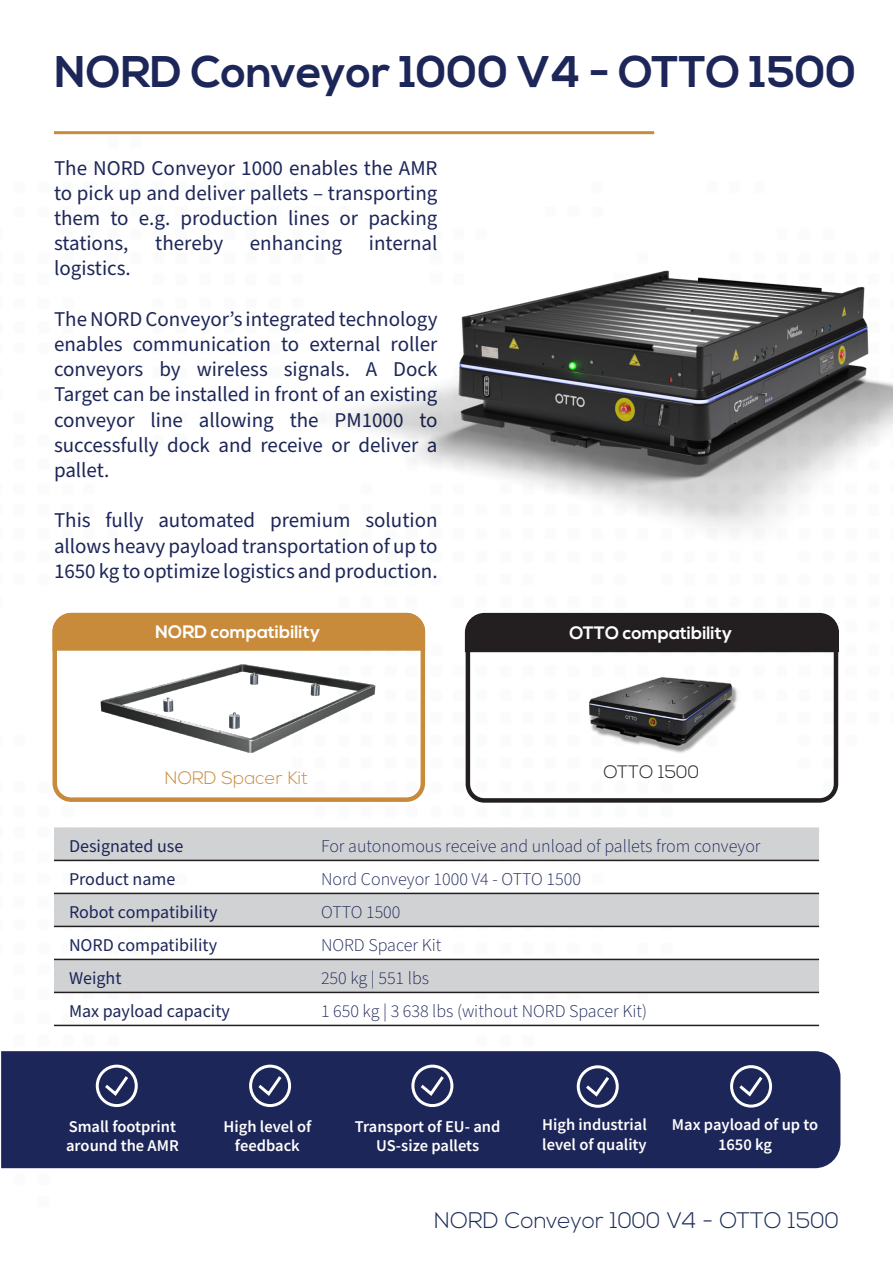
<style>
.page{position:relative;width:893px;height:1263px;background:#fff}
.page>*{position:absolute;margin:0;border:0;box-sizing:border-box;transform-origin:0 0}
.t1{font:700 44.25px "Nexa";color:#1d2658}
.t2{font:300 22.5px "Nexa";color:#1a2b56}
.t3{font:21px/25.2px "Source Sans Pro";color:#1d2658;text-align:justify}
.t4{font:300 18px "Source Sans Pro";color:#1d2658}
.t5{font:18px "Source Sans Pro";color:#1d2658}
.t6{font:700 18px "Nexa";color:#fff}
.t7{font:300 18px "Nexa";color:#c88b3c}
.t8{font:300 18px "Nexa";color:#231f20}
.t9{font:600 16.5px/19.8px "Source Sans Pro";color:#fff}
</style>
<div class="page">
<hr style="left:54px;top:131px;width:600px;height:3px;background:#c88b3c">
<div style="left:1px;top:1051px;width:839px;height:117px;background:#1d2658"></div>
<div style="left:96px;top:1065px;width:42px;height:42px;border:3px solid #fff;border-radius:50%"></div>
<div style="left:249px;top:1065px;width:42px;height:42px;border:3px solid #fff;border-radius:50%"></div>
<svg style="left:102px;top:1073px;width:29px;height:25px"></svg>
<svg style="left:255px;top:1073px;width:29px;height:25px"></svg>
<div style="left:411px;top:1065px;width:42px;height:42px;border:3px solid #fff;border-radius:50%"></div>
<svg style="left:417px;top:1073px;width:30px;height:25px"></svg>
<div style="left:577px;top:1065px;width:42px;height:43px;border:3px solid #fff;border-radius:50%"></div>
<svg style="left:583px;top:1073px;width:29px;height:26px"></svg>
<div style="left:730px;top:1065px;width:42px;height:42px;border:3px solid #fff;border-radius:50%"></div>
<svg style="left:736px;top:1073px;width:29px;height:26px"></svg>
<svg style="left:54px;top:827px;width:765px;height:165px;fill:#d1d2d4"></svg>
<hr style="left:54px;top:860px;width:765px;height:1px;background:#231f20">
<hr style="left:54px;top:893px;width:765px;height:1px;background:#231f20">
<hr style="left:54px;top:926px;width:765px;height:1px;background:#231f20">
<hr style="left:54px;top:959px;width:765px;height:1px;background:#231f20">
<hr style="left:54px;top:992px;width:765px;height:1px;background:#231f20">
<hr style="left:54px;top:1025px;width:765px;height:1px;background:#231f20">
<svg style="left:464px;top:612px;width:375px;height:41px;background:#373334"></svg>
<div style="left:466px;top:614px;width:372px;height:189px;border:4px solid #231f20;border-radius:16px"></div>
<img style="left:342px;top:270px;width:551px;height:264px">
<img style="left:52px;top:612px;width:373px;height:190px">
<img style="left:544px;top:612px;width:244px;height:234px">
<p class="t1" style="left:54px;top:46px;width:804px">NORD Conveyor 1000 V4 - OTTO 1500</p>
<p class="t3" style="left:54px;top:156px;width:385px">The NORD Conveyor 1000 enables the AMR to pick up and deliver pallets – transporting them to e.g. production lines or packing stations,</p>
<p class="t3" style="left:155px;top:231px;width:69px">thereby</p>
<p class="t3" style="left:250px;top:231px;width:94px">enhancing</p>
<p class="t3" style="left:369px;top:231px;width:70px">internal</p>
<p class="t3" style="left:54px;top:256px;width:78px">logistics.</p>
<p class="t3" style="left:54px;top:307px;width:385px">The NORD Conveyor’s integrated technology enables communication to external roller conveyors by wireless signals. A Dock Target can be installed in front of an existing conveyor line allowing the PM1000 to successfully dock and receive or deliver a pallet.</p>
<p class="t3" style="left:54px;top:508px;width:385px">This fully automated premium solution allows heavy payload transportation of up to 1650 kg to optimize logistics and production.</p>
<p class="t6" style="left:155px;top:621px;width:167px">NORD compatibility</p>
<p class="t7" style="left:165px;top:768px;width:145px">NORD Spacer Kit</p>
<p class="t6" style="left:569px;top:623px;width:164px">OTTO compatibility</p>
<p class="t8" style="left:603px;top:761px;width:97px">OTTO 1500</p>
<p class="t5" style="left:69px;top:834px;width:116px">Designated use</p>
<p class="t4" style="left:321px;top:834px;width:441px">For autonomous receive and unload of pallets from conveyor</p>
<p class="t5" style="left:69px;top:867px;width:108px">Product name</p>
<p class="t4" style="left:321px;top:867px;width:261px">Nord Conveyor 1000 V4 - OTTO 1500</p>
<p class="t5" style="left:69px;top:900px;width:150px">Robot compatibility</p>
<p class="t4" style="left:321px;top:900px;width:81px">OTTO 1500</p>
<p class="t5" style="left:69px;top:933px;width:150px">NORD compatibility</p>
<p class="t4" style="left:321px;top:933px;width:122px">NORD Spacer Kit</p>
<p class="t5" style="left:69px;top:966px;width:54px">Weight</p>
<p class="t4" style="left:321px;top:966px;width:110px">250 kg | 551 lbs</p>
<p class="t5" style="left:69px;top:999px;width:162px">Max payload capacity</p>
<p class="t4" style="left:321px;top:999px;width:328px">1 650 kg | 3 638 lbs (without NORD Spacer Kit)</p>
<p class="t9" style="left:66px;top:1116px;width:114px">Small footprint around the AMR</p>
<p class="t9" style="left:224px;top:1116px;width:89px;text-align:center">High level of feedback</p>
<p class="t9" style="left:355px;top:1116px;width:147px">Transport of EU- and</p>
<p class="t9" style="left:376px;top:1136px;width:105px">US-size pallets</p>
<p class="t9" style="left:542px;top:1114px;width:106px">High industrial level of quality</p>
<p class="t9" style="left:672px;top:1114px;width:148px;text-align:center">Max payload of up to<br>1650 kg</p>
<p class="t2" style="left:434px;top:1207px;width:406px">NORD Conveyor 1000 V4 - OTTO 1500</p>
</div>
